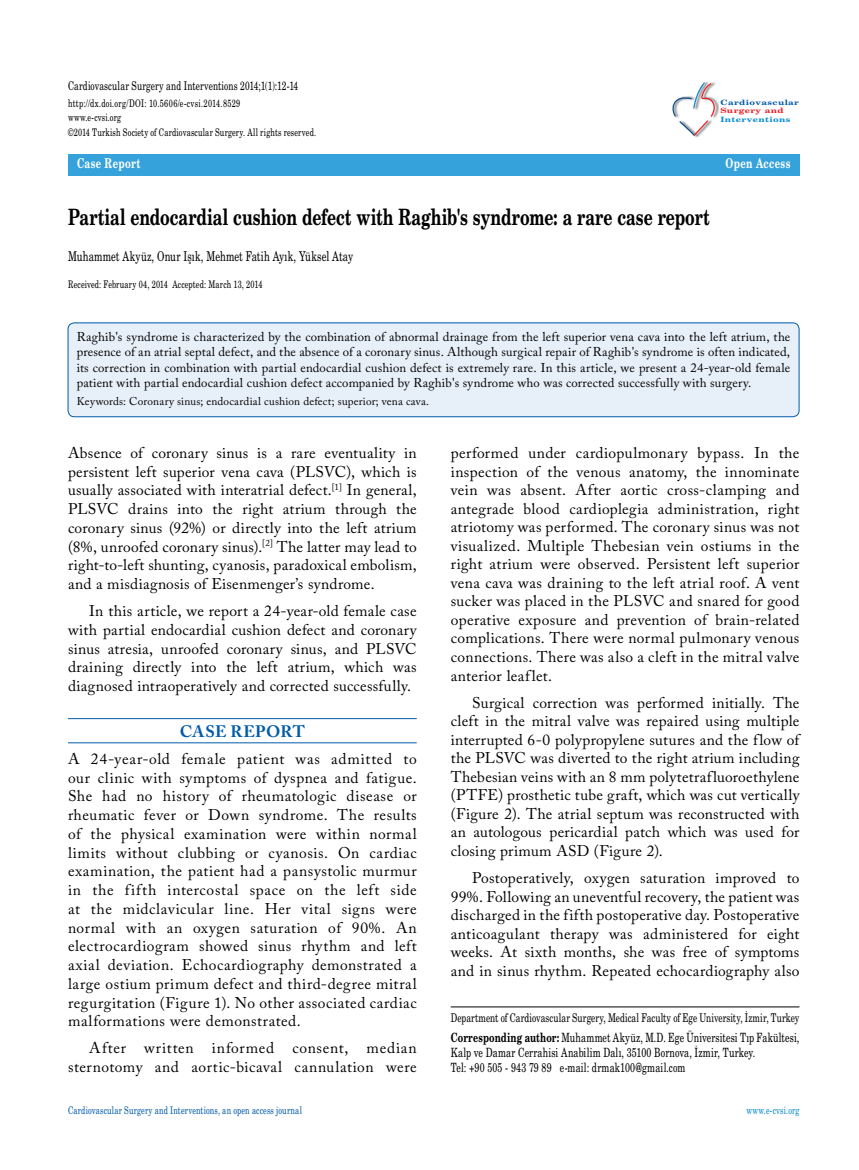
<style>
.page{position:relative;width:859px;height:1170px;background:#fff}
.page>*{position:absolute;margin:0;border:0;box-sizing:border-box;transform-origin:0 0}
.t1{font:22.5px "Madison Bold Tr";color:#000}
.t2{font:700 16.5px "Adobe Caslon Pro";letter-spacing:.02em;color:#005baa}
.t3{font:15.45px/18.8px "Adobe Caslon Pro";letter-spacing:.025em;color:#000;text-align:justify}
.t4{font:15.45px/18.8px "Adobe Caslon Pro";letter-spacing:.045em;color:#000;text-align:right}
.t5{font:13.5px "Madison Tr";letter-spacing:.01em;color:#000}
.t6{font:13.5px "Madison Bold Tr";letter-spacing:.025em;color:#fff}
.t7{font:12.75px/15.3px "Adobe Caslon Pro";letter-spacing:.015em;color:#000;text-align:justify}
.t8{font:12.75px/15.3px "Madison Tr";letter-spacing:.01em;color:#000}
.t9{font:12px "Madison Tr";letter-spacing:.005em;color:#000}
.t10{font:11.25px "Adobe Caslon Pro";letter-spacing:.015em;color:#000}
.t11{font:10.5px/14.7px "Madison Tr";letter-spacing:.02em;color:#000}
.t12{font:10.5px "Madison Tr";letter-spacing:.015em;color:#005baa}
.t13{font:10.5px "Madison Tr";letter-spacing:.015em;color:#0089cf}
.t14{font:7.35px "Madison Bold Tr";letter-spacing:.03em;color:#005baa;scale:1.8 1}
.t15{font:7.35px "Madison Bold Tr";letter-spacing:.03em;color:#0089cf;scale:1.8 1}
.t16{font:7.35px "Madison Bold Tr";letter-spacing:.03em;color:#ed1d24;scale:1.8 1}
.s1{font-family:"Madison Bold Tr"}
</style>
<div class="page">
<img style="left:694px;top:81px;width:25px;height:56px">
<svg style="left:672px;top:82px;width:44px;height:54px"></svg>
<div style="left:68px;top:154px;width:731px;height:22px;background:#35a2db"></div>
<hr style="left:451px;top:1006px;width:348px;height:1px;background:#000">
<div style="left:68px;top:323px;width:731px;height:94px;background:#e7eff9;border-radius:6px"></div>
<div style="left:68px;top:322px;width:731px;height:95px;border:1px solid #005baa;border-radius:6px"></div>
<hr style="left:68px;top:718px;width:349px;height:1px;background:#005baa">
<hr style="left:68px;top:742px;width:349px;height:1px;background:#005baa">
<p class="t9" style="left:68px;top:78px;width:232px">Cardiovascular Surgery and Interventions 2014;1(1):12-14</p>
<p class="t11" style="left:68px;top:95px;width:250px">http://dx.doi.org/DOI: 10.5606/e-cvsi.2014.8529<br>www.e-cvsi.org<br>©2014 Turkish Society of Cardiovascular Surgery. All rights reserved.</p>
<p class="t14" style="left:720px;top:97px;width:45px">Cardiovascular</p>
<p class="t16" style="left:720px;top:106px;width:37px">Surgery and</p>
<p class="t15" style="left:720px;top:115px;width:40px">Interventions</p>
<p class="t6" style="left:77px;top:155px;width:65px">Case Report</p>
<p class="t6" style="left:725px;top:155px;width:66px">Open Access</p>
<h1 class="t1" style="left:68px;top:202px;width:643px">Partial endocardial cushion defect with Raghib's syndrome: a rare case report</h1>
<p class="t5" style="left:68px;top:247px;width:287px">Muhammet Akyüz, Onur Işık, Mehmet Fatih Ayık, Yüksel Atay</p>
<p class="t11" style="left:68px;top:276px;width:196px">Received: February 04, 2014 Accepted: March 13, 2014</p>
<p class="t7" style="left:77px;top:329px;width:715px">Raghib's syndrome is characterized by the combination of abnormal drainage from the left superior vena cava into the left atrium, the presence of an atrial septal defect, and the absence of a coronary sinus. Although surgical repair of Raghib's syndrome is often indicated, its correction in combination with partial endocardial cushion defect is extremely rare. In this article, we present a 24-year-old female patient with partial endocardial cushion defect accompanied by Raghib's syndrome who was corrected successfully with surgery.</p>
<p class="t10" style="left:77px;top:394px;width:354px">Keywords: Coronary sinus; endocardial cushion defect; superior; vena cava.</p>
<p class="t3" style="left:68px;top:443px;width:350px">Absence of coronary sinus is a rare eventuality in persistent left superior vena cava (PLSVC), which is usually associated with interatrial defect.<sup>[1]</sup> In general, PLSVC drains into the right atrium through the coronary sinus (92%) or directly into the left atrium (8%, unroofed coronary sinus).<sup>[2]</sup> The latter may lead to right-to-left shunting, cyanosis, paradoxical embolism, and a misdiagnosis of Eisenmenger’s syndrome.</p>
<p class="t3" style="left:68px;top:601px;width:350px;text-indent:21px">In this article, we report a 24-year-old female case with partial endocardial cushion defect and coronary sinus atresia, unroofed coronary sinus, and PLSVC draining directly into the left atrium, which was diagnosed intraoperatively and corrected successfully.</p>
<p class="t2" style="left:180px;top:721px;width:127px">CASE REPORT</p>
<p class="t3" style="left:68px;top:749px;width:350px">A 24-year-old female patient was admitted to our clinic with symptoms of dyspnea and fatigue.<br>She had no history of rheumatologic disease or rheumatic fever or Down syndrome. The results of the physical examination were within normal limits without clubbing or cyanosis. On cardiac examination, the patient had a pansystolic murmur in the fifth intercostal space on the left side at the midclavicular line. Her vital signs were normal with an oxygen saturation of 90%. An electrocardiogram showed sinus rhythm and left axial deviation. Echocardiography demonstrated a large ostium primum defect and third-degree mitral regurgitation (Figure 1). No other associated cardiac malformations were demonstrated.</p>
<p class="t4" style="left:68px;top:1038px;width:350px">After written informed consent, median sternotomy and aortic-bicaval cannulation were</p>
<p class="t3" style="left:451px;top:443px;width:350px">performed under cardiopulmonary bypass. In the inspection of the venous anatomy, the innominate vein was absent. After aortic cross-clamping and antegrade blood cardioplegia administration, right atriotomy was performed. The coronary sinus was not visualized. Multiple Thebesian vein ostiums in the right atrium were observed. Persistent left superior vena cava was draining to the left atrial roof. A vent sucker was placed in the PLSVC and snared for good operative exposure and prevention of brain-related complications. There were normal pulmonary venous connections. There was also a cleft in the mitral valve anterior leaflet.</p>
<p class="t3" style="left:451px;top:693px;width:350px;text-indent:21px">Surgical correction was performed initially. The cleft in the mitral valve was repaired using multiple interrupted 6-0 polypropylene sutures and the flow of the PLSVC was diverted to the right atrium including Thebesian veins with an 8 mm polytetrafluoroethylene (PTFE) prosthetic tube graft, which was cut vertically (Figure 2). The atrial septum was reconstructed with an autologous pericardial patch which was used for closing primum ASD (Figure 2).</p>
<p class="t3" style="left:451px;top:868px;width:350px;text-indent:21px">Postoperatively, oxygen saturation improved to 99%. Following an uneventful recovery, the patient was discharged in the fifth postoperative day. Postoperative anticoagulant therapy was administered for eight weeks. At sixth months, she was free of symptoms and in sinus rhythm. Repeated echocardiography also</p>
<p class="t9" style="left:451px;top:1010px;width:350px">Department of Cardiovascular Surgery, Medical Faculty of Ege University, İzmir, Turkey</p>
<p class="t8" style="left:451px;top:1028px;width:350px"><span class="s1">Corresponding author:</span> Muhammet Akyüz, M.D. Ege Üniversitesi Tıp Fakültesi,<br>Kalp ve Damar Cerrahisi Anabilim Dalı, 35100 Bornova, İzmir, Turkey.<br>Tel: +90 505 - 943 79 89 e-mail: drmak100@gmail.com</p>
<p class="t12" style="left:68px;top:1103px;width:235px">Cardiovascular Surgery and Interventions, an open access journal</p>
<p class="t13" style="left:746px;top:1103px;width:55px">www.e-cvsi.org</p>
</div>
